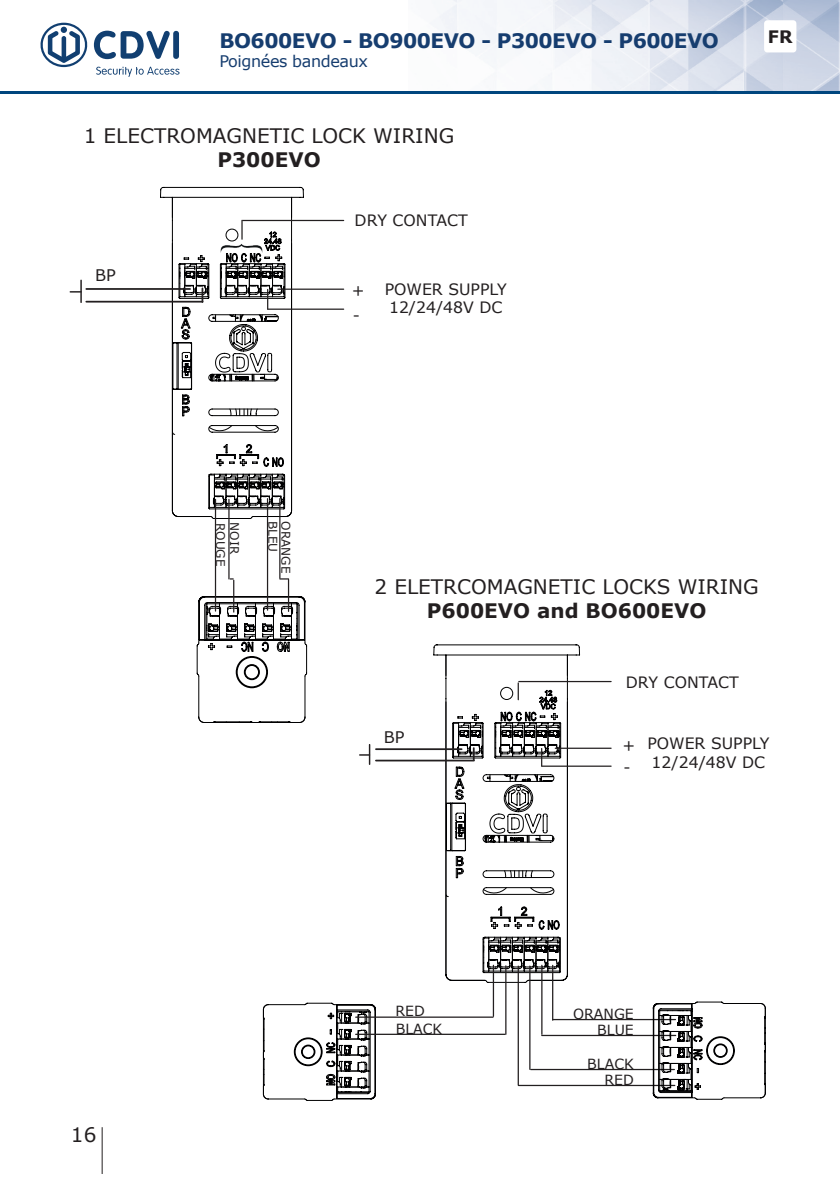
<style>
.page{position:relative;width:840px;height:1191px;background:#fff}
.page>*{position:absolute;margin:0;border:0;box-sizing:border-box;transform-origin:0 0}
.Product_name{font:20px/24px "Verdana";color:#231f20;text-align:center}
.t1{font:700 20px "Verdana";letter-spacing:-.025em;color:#163d6f}
.t2{font:700 17.2px "Verdana";color:#231f20}
.t3{font:16px "Verdana";letter-spacing:-.025em;color:#163d6f}
.t4{font:16px "Verdana";color:#231f20}
.t5{font:15.6px/18.8px "Verdana";color:#231f20}
.t6{font:14px "Verdana";color:#231f20}
.t7{font:12px "Verdana";color:#231f20}
.s1{font-weight:700}
</style>
<div class="page">
<hr style="left:102px;top:1127px;width:1px;height:47px;background:#231f20">
<img style="left:430px;top:0;width:409px;height:91px">
<svg style="left:40px;top:23px;width:48px;height:44px"></svg>
<svg style="left:96px;top:67px;width:83px;height:10px"></svg>
<svg style="left:94px;top:31px;width:76px;height:28px"></svg>
<div style="left:173px;top:31px;width:6px;height:28px;background:#113f71;border-radius:3px"></div>
<hr style="left:0;top:91px;width:839px;height:3px;background:#00467e">
<div style="left:763px;top:20px;width:33px;height:32px;background:#fff;border-radius:3px"></div>
<hr style="left:139px;top:178px;width:1px;height:388px;background:#000001">
<hr style="left:139px;top:178px;width:176px;height:1px;background:#000001">
<hr style="left:839px;top:178px;width:1px;height:388px;background:#000001">
<hr style="left:139px;top:1190px;width:176px;height:1px;background:#000001">
<svg style="left:159px;top:187px;width:156px;height:324px"></svg>
<hr style="left:278px;top:288px;width:65px;height:2px;background:#231f20">
<hr style="left:267px;top:308px;width:76px;height:2px;background:#231f20">
<hr style="left:242px;top:220px;width:101px;height:1px;background:#231f20">
<hr style="left:839px;top:592px;width:1px;height:139px;background:#000001">
<svg style="left:196px;top:592px;width:112px;height:131px"></svg>
<hr style="left:215px;top:499px;width:1px;height:112px;background:#231f20">
<hr style="left:267px;top:498px;width:1px;height:112px;background:#231f20">
<hr style="left:86px;top:288px;width:104px;height:2px;background:#231f20">
<hr style="left:86px;top:301px;width:116px;height:1px;background:#231f20">
<hr style="left:80px;top:280px;width:2px;height:22px;background:#231f20">
<svg style="left:171px;top:196px;width:121px;height:370px"></svg>
<hr style="left:228px;top:499px;width:1px;height:80px;background:#231f20">
<hr style="left:233px;top:580px;width:1px;height:32px;background:#231f20">
<hr style="left:279px;top:498px;width:1px;height:80px;background:#231f20">
<hr style="left:288px;top:579px;width:1px;height:32px;background:#231f20">
<hr style="left:421px;top:641px;width:1px;height:356px;background:#000001">
<hr style="left:421px;top:641px;width:165px;height:1px;background:#000001">
<hr style="left:839px;top:641px;width:1px;height:356px;background:#000001">
<hr style="left:421px;top:1190px;width:165px;height:1px;background:#000001">
<svg style="left:432px;top:644px;width:154px;height:118px"></svg>
<hr style="left:225px;top:948px;width:172px;height:1px;background:#000001">
<hr style="left:225px;top:1190px;width:172px;height:1px;background:#000001">
<hr style="left:225px;top:948px;width:1px;height:162px;background:#000001">
<svg style="left:225px;top:982px;width:172px;height:128px"></svg>
<hr style="left:355px;top:1016px;width:138px;height:1px;background:#231f20">
<hr style="left:355px;top:1033px;width:149px;height:2px;background:#231f20">
<hr style="left:492px;top:965px;width:2px;height:51px;background:#231f20">
<hr style="left:505px;top:966px;width:1px;height:68px;background:#231f20">
<hr style="left:530px;top:1068px;width:144px;height:2px;background:#231f20">
<hr style="left:518px;top:1084px;width:156px;height:2px;background:#231f20">
<hr style="left:517px;top:966px;width:1px;height:119px;background:#231f20">
<hr style="left:529px;top:966px;width:1px;height:103px;background:#231f20">
<hr style="left:541px;top:1034px;width:134px;height:2px;background:#231f20">
<hr style="left:552px;top:1019px;width:123px;height:1px;background:#231f20">
<hr style="left:541px;top:965px;width:1px;height:69px;background:#231f20">
<hr style="left:376px;top:748px;width:85px;height:2px;background:#231f20">
<hr style="left:376px;top:759px;width:97px;height:2px;background:#231f20">
<hr style="left:368px;top:744px;width:2px;height:20px;background:#231f20">
<hr style="left:551px;top:965px;width:2px;height:55px;background:#231f20">
<hr style="left:555px;top:747px;width:55px;height:2px;background:#231f20">
<hr style="left:541px;top:765px;width:69px;height:2px;background:#231f20">
<hr style="left:518px;top:681px;width:92px;height:1px;background:#231f20">
<svg style="left:445px;top:654px;width:123px;height:343px"></svg>
<hr style="left:631px;top:1190px;width:171px;height:1px;background:#000001">
<hr style="left:631px;top:992px;width:1px;height:162px;background:#000001">
<hr style="left:839px;top:992px;width:1px;height:162px;background:#000001">
<svg style="left:631px;top:992px;width:135px;height:128px"></svg>
<p class="t1" style="left:219px;top:26px;width:501px">BO600EVO - BO900EVO - P300EVO - P600EVO</p>
<p class="t2" style="left:767px;top:24px;width:26px">FR</p>
<p class="t3" style="left:219px;top:50px;width:150px">Poignées bandeaux</p>
<p class="Product_name" style="left:84px;top:123px;width:372px">1 ELECTROMAGNETIC LOCK WIRING<br><span class="s1">P300EVO</span></p>
<p class="t4" style="left:95px;top:264px;width:22px">BP</p>
<p class="Product_name" style="left:71px;top:1123px;width:27px">16</p>
<p class="t5" style="left:354px;top:211px;width:115px">DRY CONTACT</p>
<p class="t5" style="left:351px;top:281px;width:14px">+</p>
<p class="t5" style="left:353px;top:305px;width:9px">-</p>
<p class="t5" style="left:384px;top:279px;width:123px">POWER SUPPLY<br>12/24/48V DC</p>
<p class="t7" style="left:229px;top:523px;width:45px;rotate:90deg">ROUGE</p>
<p class="t7" style="left:243px;top:522px;width:33px;rotate:90deg">NOIR</p>
<p class="t7" style="left:281px;top:521px;width:33px;rotate:90deg">BLEU</p>
<p class="t7" style="left:294px;top:521px;width:53px;rotate:90deg">ORANGE</p>
<p class="Product_name" style="left:374px;top:574px;width:385px">2 ELETRCOMAGNETIC LOCKS WIRING<br><span class="s1">P600EVO and BO600EVO</span></p>
<p class="t4" style="left:383px;top:726px;width:22px">BP</p>
<p class="t5" style="left:625px;top:672px;width:115px">DRY CONTACT</p>
<p class="t5" style="left:622px;top:735px;width:14px">+</p>
<p class="t5" style="left:623px;top:757px;width:9px">-</p>
<p class="t5" style="left:647px;top:734px;width:123px">POWER SUPPLY<br>12/24/48V DC</p>
<p class="t6" style="left:395px;top:1001px;width:31px">RED</p>
<p class="t6" style="left:395px;top:1019px;width:48px">BLACK</p>
<p class="t6" style="left:573px;top:1004px;width:62px">ORANGE</p>
<p class="t6" style="left:597px;top:1020px;width:38px">BLUE</p>
<p class="t6" style="left:587px;top:1054px;width:48px">BLACK</p>
<p class="t6" style="left:604px;top:1070px;width:31px">RED</p>
</div>
